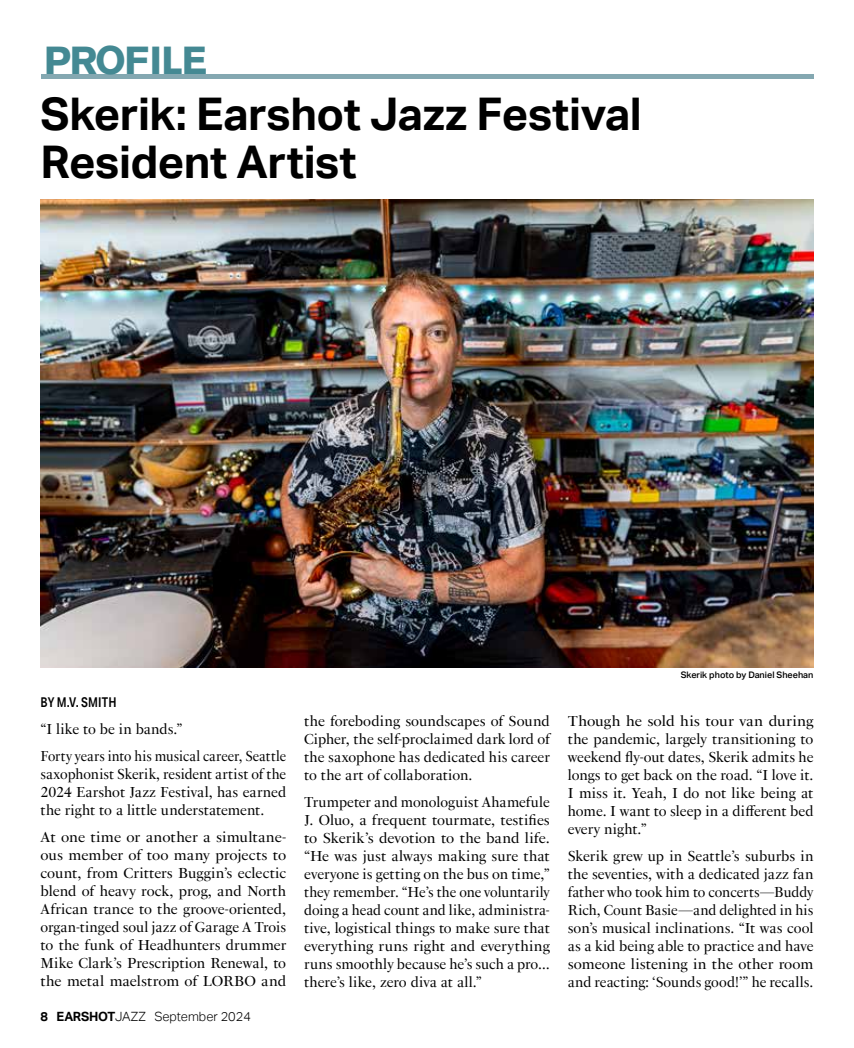
<style>
.page{position:relative;width:854px;height:1048px;background:#fff}
.page>*{position:absolute;margin:0;border:0;box-sizing:border-box;transform-origin:0 0}
.t1{font:700 45px/48px "Aktiv Grotesk";letter-spacing:-.01em;color:#000}
.t2{font:700 38.85px "Akzidenz Grotesk BE";letter-spacing:-.025em;color:#448993}
.t3{font:14.25px/18px "PS Fournier Std";letter-spacing:.005em;color:#000;text-align:justify}
.t4{font:14.25px/18px "PS Fournier Std";letter-spacing:.005em;color:#000;text-align:justify;scale:1.05 1}
.t5{font:14.25px/18px "PS Fournier Std";letter-spacing:.005em;color:#000;text-align:justify;scale:1.07 1}
.t6{font:500 13.5px "Aktiv Grotesk Cd";letter-spacing:.01em;color:#000}
.t7{font:300 12.75px "Aktiv Grotesk";color:#000}
.t8{font:500 9px "Aktiv Grotesk";color:#000}
.s1{font-weight:700}
</style>
<div class="page">
<hr style="left:40px;top:74px;width:773px;height:4px;background:#84a8b1">
<img style="left:40px;top:200px;width:773px;height:467px">
<h2 class="t2" style="left:44px;top:38px;width:164px">PROFILE</h2>
<h1 class="t1" style="left:40px;top:91px;width:602px">Skerik: Earshot Jazz Festival<br>Resident Artist</h1>
<p class="t8" style="left:680px;top:669px;width:134px">Skerik photo by Daniel Sheehan</p>
<p class="t6" style="left:40px;top:694px;width:78px">BY M.V. SMITH</p>
<p class="t3" style="left:40px;top:715px;width:247px;line-height:27px">“I like to be in bands.”<br>Forty years into his musical career, Seattle</p>
<p class="t3" style="left:40px;top:765px;width:247px">saxophonist Skerik, resident artist of the 2024 Earshot Jazz Festival, has earned the right to a little understatement.</p>
<p class="t4" style="left:40px;top:828px;width:235px">At one time or another a simultane&shy;ous member of too many projects to count, from Critters Buggin’s eclectic blend of heavy rock, prog, and North African trance to the groove-oriented, organ-tinged soul jazz of Garage A Trois to the funk of Headhunters drummer Mike Clark’s Prescription Renewal, to the metal maelstrom of LORBO and</p>
<p class="t7" style="left:40px;top:1009px;width:212px"><span class="s1">8 EARSHOT</span>JAZZ September 2024</p>
<p class="t3" style="left:304px;top:711px;width:247px">the foreboding soundscapes of Sound Cipher, the self-proclaimed dark lord of the saxophone has dedicated his career to the art of collaboration.</p>
<p class="t3" style="left:304px;top:792px;width:247px">Trumpeter and monologuist Ahamefule J. Oluo, a frequent tourmate, testifies to Skerik’s devotion to the band life. “He was just always making sure that everyone is getting on the bus on time,” they remember. “He’s the one voluntarily doing a head count and like, administra&shy;tive, logistical things to make sure that everything runs right and everything runs smoothly because he’s such a pro… there’s like, zero diva at all.”</p>
<p class="t5" style="left:567px;top:711px;width:231px">Though he sold his tour van during the pandemic, largely transitioning to weekend fly-out dates, Skerik admits he longs to get back on the road. “I love it.<br>I miss it. Yeah, I do not like being at home. I want to sleep in a different bed every night.”</p>
<p class="t3" style="left:567px;top:846px;width:247px">Skerik grew up in Seattle’s suburbs in the seventies, with a dedicated jazz fan father who took him to concerts—Buddy Rich, Count Basie—and delighted in his son’s musical inclinations. “It was cool as a kid being able to practice and have someone listening in the other room and reacting: ‘Sounds good!’” he recalls.</p>
</div>
